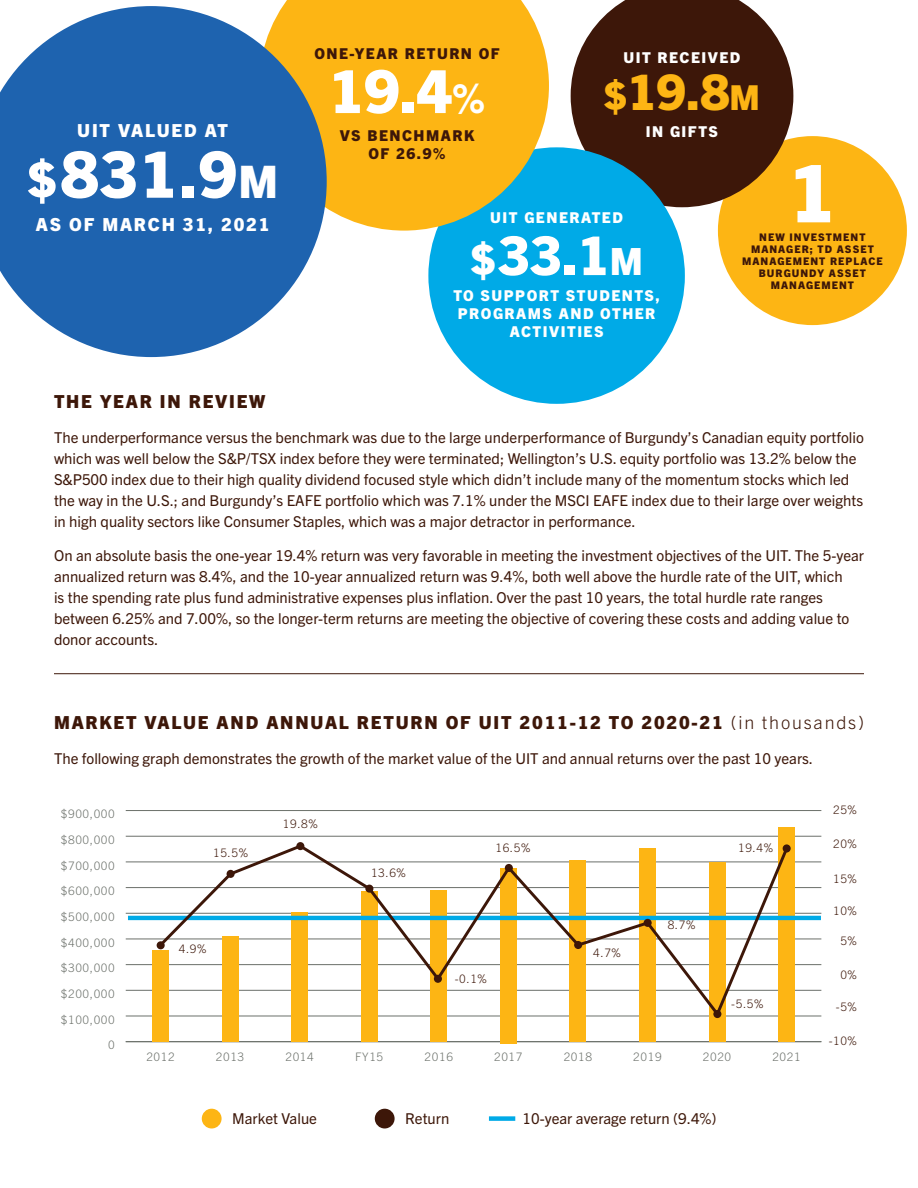
<style>
.page{position:relative;width:918px;height:1188px;background:#fff}
.page>*{position:absolute;margin:0;border:0;box-sizing:border-box;transform-origin:0 0}
.t1{font:800 79.8px "Trade Gothic Next LT Pro";color:#fff}
.t2{font:800 64.2px "Trade Gothic Next LT Pro";color:#fff}
.t3{font:800 59.55px "Trade Gothic Next LT Pro";color:#fff}
.t4{font:800 53.7px "Trade Gothic Next LT Pro";color:#fff}
.t5{font:800 49.2px "Trade Gothic Next LT Pro";color:#fdb514}
.t6{font:800 18px "Trade Gothic Next LT Pro";letter-spacing:.1em;color:#3d1709}
.t7{font:800 18px "Trade Gothic Next LT Pro";letter-spacing:.1em;color:#fff}
.t8{font:15px/21px "Trade Gothic Next LT Pro";color:#3d1709}
.t9{font:800 15px/18px "Trade Gothic Next LT Pro";letter-spacing:.1em;color:#fff;text-align:center}
.t10{font:800 15px/18px "Trade Gothic Next LT Pro";letter-spacing:.1em;color:#3d1709;text-align:center}
.t11{font:300 11.7px "Trade Gothic Next LT Pro";letter-spacing:.05em;color:#6b706a}
.t12{font:300 11.7px "Trade Gothic Next LT Pro";letter-spacing:.05em;color:#3d1709}
.t13{font:800 10.5px/12px "Trade Gothic Next LT Pro";letter-spacing:.1em;color:#3d1709;text-align:center}
.s1{font-size:50.1px}
.s2{font-size:44.85px}
.s3{font-size:39.6px}
.s4{font-size:39.45px}
.s5{font-size:34.5px}
.s6{font-size:42.9px}
.s7{font-size:37.5px}
.s8{font-weight:300}
</style>
<div class="page">
<div style="left:718px;top:136px;width:189px;height:189px;background:#fdb514;border-radius:50%"></div>
<svg style="left:571px;top:0;width:222px;height:207px;background:#57321d"></svg>
<div style="left:428px;top:147px;width:257px;height:257px;background:#00aae7;border-radius:50%"></div>
<hr style="left:126px;top:1041px;width:695px;height:1px;background:#6b706a">
<hr style="left:126px;top:1016px;width:695px;height:1px;background:#6b706a">
<hr style="left:126px;top:990px;width:695px;height:1px;background:#6b706a">
<hr style="left:126px;top:964px;width:695px;height:1px;background:#6b706a">
<hr style="left:126px;top:939px;width:695px;height:1px;background:#6b706a">
<hr style="left:126px;top:913px;width:695px;height:1px;background:#6b706a">
<hr style="left:126px;top:887px;width:695px;height:1px;background:#6b706a">
<hr style="left:126px;top:862px;width:695px;height:1px;background:#6b706a">
<hr style="left:126px;top:836px;width:695px;height:1px;background:#6b706a">
<hr style="left:126px;top:810px;width:695px;height:1px;background:#6b706a">
<div style="left:152px;top:951px;width:17px;height:91px;background:#fdb514"></div>
<div style="left:222px;top:936px;width:17px;height:106px;background:#fdb514"></div>
<div style="left:291px;top:912px;width:17px;height:130px;background:#fdb514"></div>
<div style="left:361px;top:891px;width:17px;height:151px;background:#fdb514"></div>
<div style="left:430px;top:890px;width:17px;height:152px;background:#fdb514"></div>
<div style="left:500px;top:868px;width:17px;height:176px;background:#fdb514"></div>
<div style="left:569px;top:861px;width:17px;height:181px;background:#fdb514"></div>
<div style="left:639px;top:848px;width:17px;height:194px;background:#fdb514"></div>
<div style="left:709px;top:862px;width:16px;height:180px;background:#fdb514"></div>
<div style="left:778px;top:827px;width:17px;height:215px;background:#fdb514"></div>
<hr style="left:128px;top:916px;width:693px;height:4px;background:#00aae7">
<svg style="left:156px;top:843px;width:635px;height:177px"></svg>
<div style="left:157px;top:941px;width:8px;height:8px;background:#3d1709;border-radius:50%"></div>
<div style="left:227px;top:870px;width:8px;height:8px;background:#3d1709;border-radius:50%"></div>
<div style="left:296px;top:842px;width:8px;height:8px;background:#3d1709;border-radius:50%"></div>
<div style="left:365px;top:885px;width:8px;height:8px;background:#3d1709;border-radius:50%"></div>
<div style="left:434px;top:975px;width:8px;height:8px;background:#3d1709;border-radius:50%"></div>
<div style="left:505px;top:864px;width:8px;height:8px;background:#3d1709;border-radius:50%"></div>
<div style="left:574px;top:941px;width:8px;height:8px;background:#3d1709;border-radius:50%"></div>
<div style="left:644px;top:919px;width:8px;height:8px;background:#3d1709;border-radius:50%"></div>
<div style="left:713px;top:1010px;width:8px;height:8px;background:#3d1709;border-radius:50%"></div>
<div style="left:783px;top:844px;width:8px;height:9px;background:#3d1709;border-radius:50%"></div>
<div style="left:202px;top:1109px;width:20px;height:19px;background:#fdb514;border-radius:50%"></div>
<div style="left:375px;top:1109px;width:20px;height:19px;background:#3d1709;border-radius:50%"></div>
<div style="left:489px;top:1116px;width:26px;height:5px;background:#00aae7"></div>
<hr style="left:54px;top:673px;width:810px;height:1px;background:#3d1709">
<svg style="left:283px;top:0;width:266px;height:231px;background:#e9b62b"></svg>
<svg style="left:0;top:6px;width:327px;height:351px;background:#467cb3"></svg>
<p class="t7" style="left:77px;top:118px;width:152px">UIT VALUED AT</p>
<h2 class="t2" style="left:27px;top:130px;width:252px"><span class="s1">$</span>831.9<span class="s2">M</span></h2>
<p class="t7" style="left:36px;top:212px;width:235px">AS OF MARCH 31, 2021</p>
<p class="t10" style="left:314px;top:44px;width:187px">ONE-YEAR RETURN OF</p>
<h3 class="t3" style="left:329px;top:50px;width:158px">19.4<span class="s3">%</span></h3>
<p class="t10" style="left:340px;top:125px;width:136px">VS BENCHMARK<br>OF 26.9%</p>
<p class="t9" style="left:624px;top:47px;width:119px">UIT RECEIVED</p>
<h3 class="t5" style="left:604px;top:58px;width:158px"><span class="s4">$</span>19.8<span class="s5">M</span></h3>
<p class="t9" style="left:646px;top:122px;width:74px">IN GIFTS</p>
<p class="t9" style="left:490px;top:207px;width:134px">UIT GENERATED</p>
<h3 class="t4" style="left:470px;top:218px;width:174px"><span class="s6">$</span>33.1<span class="s7">M</span></h3>
<p class="t9" style="left:453px;top:286px;width:208px">TO SUPPORT STUDENTS,<br>PROGRAMS AND OTHER<br>ACTIVITIES</p>
<h1 class="t1" style="left:789px;top:138px;width:49px">1</h1>
<p class="t13" style="left:742px;top:243px;width:142px">MANAGER; TD ASSET<br>MANAGEMENT REPLACE<br>BURGUNDY ASSET<br>MANAGEMENT</p>
<p class="t13" style="left:759px;top:231px;width:108px">NEW INVESTMENT</p>
<p class="t6" style="left:54px;top:389px;width:213px">THE YEAR IN REVIEW</p>
<p class="t8" style="left:54px;top:426px;width:811px">The underperformance versus the benchmark was due to the large underperformance of Burgundy’s Canadian equity portfolio which was well below the S&amp;P/TSX index before they were terminated; Wellington’s U.S. equity portfolio was 13.2% below the S&amp;P500 index due to their high quality dividend focused style which didn’t include many of the momentum stocks which led the way in the U.S.; and Burgundy’s EAFE portfolio which was 7.1% under the MSCI EAFE index due to their large over weights in high quality sectors like Consumer Staples, which was a major detractor in performance.</p>
<p class="t8" style="left:54px;top:544px;width:812px">On an absolute basis the one-year 19.4% return was very favorable in meeting the investment objectives of the UIT. The 5-year annualized return was 8.4%, and the 10-year annualized return was 9.4%, both well above the hurdle rate of the UIT, which<br>is the spending rate plus fund administrative expenses plus inflation. Over the past 10 years, the total hurdle rate ranges between 6.25% and 7.00%, so the longer-term returns are meeting the objective of covering these costs and adding value to donor accounts.</p>
<p class="t6" style="left:54px;top:710px;width:811px">MARKET VALUE AND ANNUAL RETURN OF UIT 2011-12 TO 2020-21 <span class="s8">(in thousands)</span></p>
<p class="t8" style="left:54px;top:747px;width:761px">The following graph demonstrates the growth of the market value of the UIT and annual returns over the past 10 years.</p>
<p class="t11" style="left:61px;top:806px;width:56px">$900,000</p>
<p class="t11" style="left:61px;top:832px;width:56px">$800,000</p>
<p class="t11" style="left:61px;top:857px;width:56px">$700,000</p>
<p class="t11" style="left:61px;top:883px;width:56px">$600,000</p>
<p class="t11" style="left:61px;top:909px;width:56px">$500,000</p>
<p class="t11" style="left:61px;top:934px;width:56px">$400,000</p>
<p class="t11" style="left:61px;top:960px;width:56px">$300,000</p>
<p class="t11" style="left:61px;top:986px;width:56px">$200,000</p>
<p class="t11" style="left:61px;top:1011px;width:56px">$100,000</p>
<p class="t11" style="left:108px;top:1037px;width:8px">0</p>
<p class="t12" style="left:213px;top:844px;width:36px">15.5%</p>
<p class="t12" style="left:179px;top:940px;width:29px">4.9%</p>
<p class="t12" style="left:283px;top:815px;width:36px">19.8%</p>
<p class="t12" style="left:371px;top:865px;width:36px">13.6%</p>
<p class="t12" style="left:495px;top:840px;width:36px">16.5%</p>
<p class="t12" style="left:738px;top:840px;width:36px">19.4%</p>
<p class="t12" style="left:455px;top:970px;width:34px">-0.1%</p>
<p class="t12" style="left:593px;top:945px;width:29px">4.7%</p>
<p class="t12" style="left:668px;top:916px;width:29px">8.7%</p>
<p class="t12" style="left:731px;top:996px;width:34px">-5.5%</p>
<p class="t11" style="left:146px;top:1049px;width:30px">2012</p>
<p class="t11" style="left:216px;top:1049px;width:30px">2013</p>
<p class="t11" style="left:285px;top:1049px;width:30px">2014</p>
<p class="t11" style="left:355px;top:1049px;width:30px">FY15</p>
<p class="t11" style="left:425px;top:1049px;width:30px">2016</p>
<p class="t11" style="left:494px;top:1049px;width:30px">2017</p>
<p class="t11" style="left:564px;top:1049px;width:30px">2018</p>
<p class="t11" style="left:633px;top:1049px;width:30px">2019</p>
<p class="t11" style="left:703px;top:1049px;width:30px">2020</p>
<p class="t11" style="left:772px;top:1049px;width:30px">2021</p>
<p class="t8" style="left:232px;top:1107px;width:86px">Market Value</p>
<p class="t8" style="left:405px;top:1107px;width:46px">Return</p>
<p class="t8" style="left:523px;top:1107px;width:196px">10-year average return (9.4%)</p>
<p class="t12" style="left:833px;top:801px;width:25px">25%</p>
<p class="t12" style="left:833px;top:836px;width:25px">20%</p>
<p class="t12" style="left:833px;top:870px;width:25px">15%</p>
<p class="t12" style="left:833px;top:903px;width:25px">10%</p>
<p class="t12" style="left:840px;top:933px;width:18px">5%</p>
<p class="t12" style="left:840px;top:966px;width:18px">0%</p>
<p class="t12" style="left:836px;top:999px;width:23px">-5%</p>
<p class="t12" style="left:829px;top:1033px;width:30px">-10%</p>
</div>
